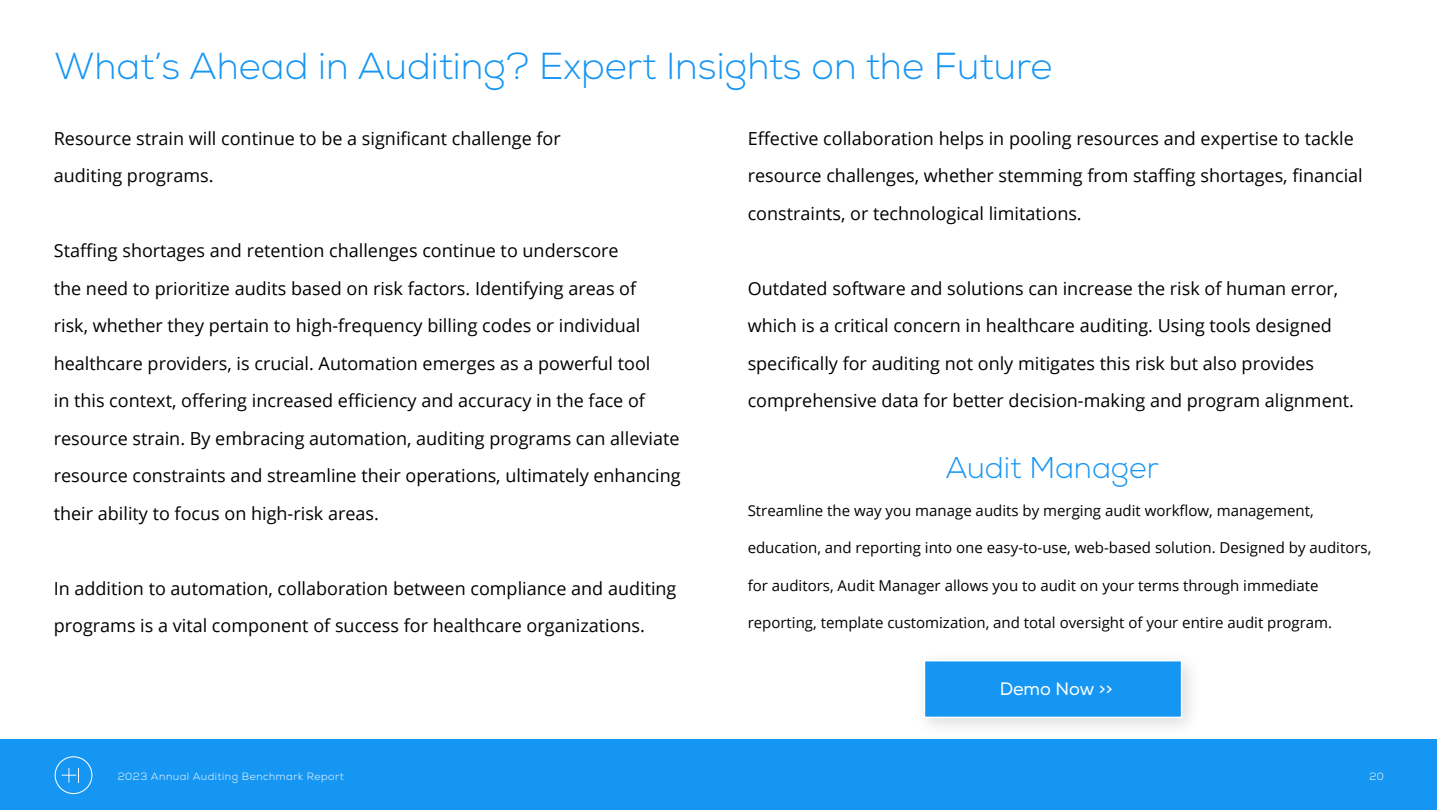
<style>
.page{position:relative;width:1437px;height:810px;background:#fff}
.page>*{position:absolute;margin:0;border:0;box-sizing:border-box;transform-origin:0 0}
.t1{font:300 37.5px "Nexa";color:#1696f3}
.t2{font:300 30px "Nexa";color:#1696f3}
.t3{font:18px/37.5px "Open Sans";color:#000}
.t4{font:18px "Nexa";letter-spacing:-.005em;color:#fff}
.t5{font:15px "Open Sans";color:#000}
.t6{font:300 10.5px "Nexa";letter-spacing:.05em;color:#fff}
</style>
<div class="page">
<div style="left:0;top:740px;width:1436px;height:70px;background:#1696f3"></div>
<svg style="left:55px;top:756px;width:37px;height:38px"></svg>
<div style="left:913px;top:650px;width:289px;height:88px;background:#000;opacity:.14"></div>
<div style="left:923px;top:660px;width:259px;height:58px;background:#1696f3;border:2px solid #fff"></div>
<h1 class="t1" style="left:54px;top:44px;width:999px">What’s Ahead in Auditing? Expert Insights on the Future</h1>
<p class="t3" style="left:54px;top:119px;width:508px">Resource strain will continue to be a significant challenge for auditing programs.</p>
<p class="t3" style="left:54px;top:232px;width:628px">Staffing shortages and retention challenges continue to underscore<br>the need to prioritize audits based on risk factors. Identifying areas of<br>risk, whether they pertain to high-frequency billing codes or individual healthcare providers, is crucial. Automation emerges as a powerful tool<br>in this context, offering increased efficiency and accuracy in the face of resource strain. By embracing automation, auditing programs can alleviate resource constraints and streamline their operations, ultimately enhancing their ability to focus on high-risk areas.</p>
<p class="t3" style="left:54px;top:569px;width:624px">In addition to automation, collaboration between compliance and auditing programs is a vital component of success for healthcare organizations.</p>
<p class="t3" style="left:747px;top:119px;width:616px">Effective collaboration helps in pooling resources and expertise to tackle resource challenges, whether stemming from staffing shortages, financial constraints, or technological limitations.</p>
<p class="t3" style="left:747px;top:269px;width:608px">Outdated software and solutions can increase the risk of human error, which is a critical concern in healthcare auditing. Using tools designed specifically for auditing not only mitigates this risk but also provides comprehensive data for better decision-making and program alignment.</p>
<h2 class="t2" style="left:945px;top:450px;width:215px">Audit Manager</h2>
<p class="t5" style="left:747px;top:500px;width:567px">Streamline the way you manage audits by merging audit workflow, management,</p>
<p class="t5" style="left:747px;top:538px;width:625px">education, and reporting into one easy-to-use, web-based solution. Designed by auditors,</p>
<p class="t5" style="left:747px;top:575px;width:572px">for auditors, Audit Manager allows you to audit on your terms through immediate</p>
<p class="t5" style="left:747px;top:613px;width:586px">reporting, template customization, and total oversight of your entire audit program.</p>
<p class="t4" style="left:999px;top:678px;width:114px">Demo Now &gt;&gt;</p>
<p class="t6" style="left:118px;top:770px;width:227px">2023 Annual Auditing Benchmark Report</p>
<p class="t6" style="left:1369px;top:770px;width:16px">20</p>
</div>
